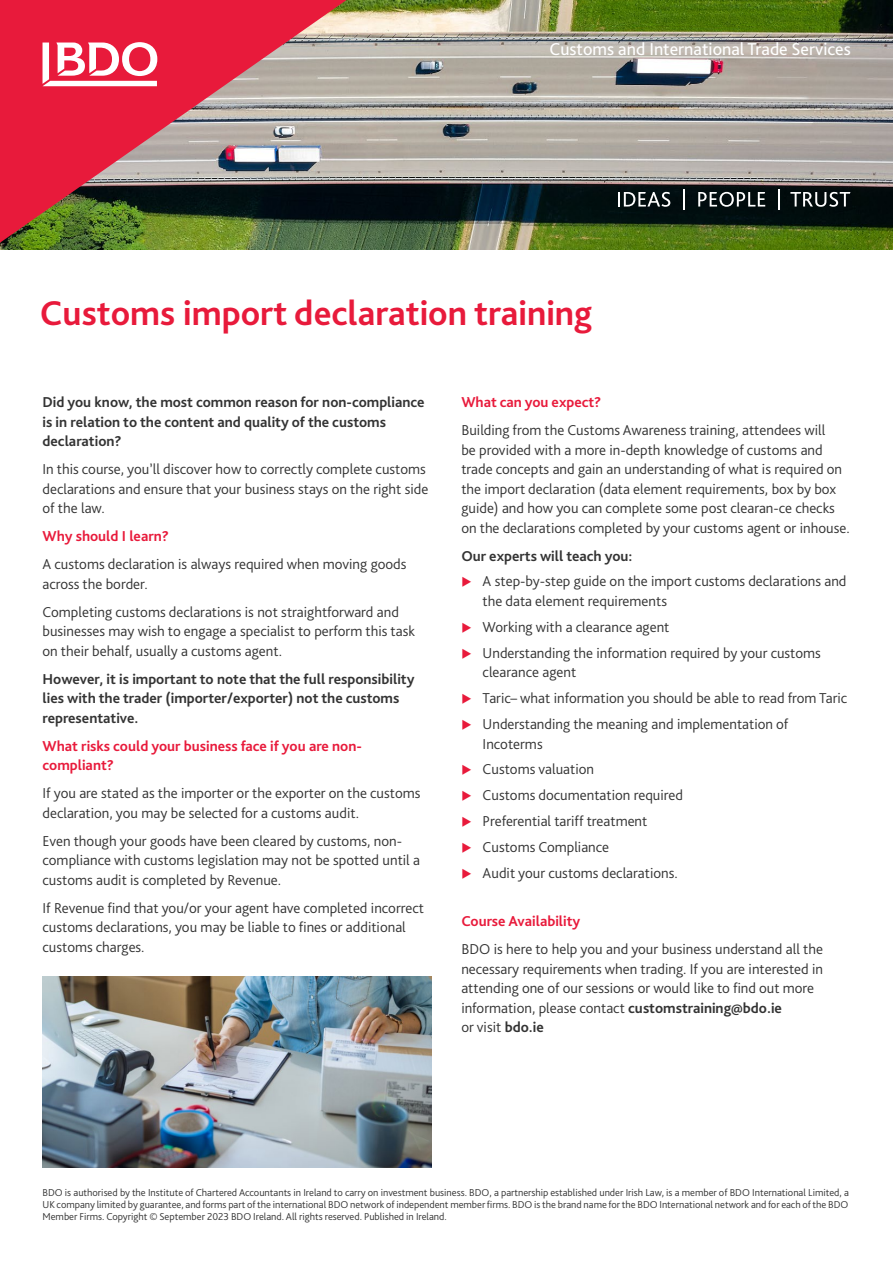
<style>
.page{position:relative;width:893px;height:1263px;background:#fff}
.page>*{position:absolute;margin:0;border:0;box-sizing:border-box;transform-origin:0 0}
.t1{font:700 36px "Bliss Pro";color:#e81a3b}
.t2{font:18px "Bliss Pro";color:#fff}
.t3{font:300 15px/19.5px "Bliss Pro";color:#333}
.t4{font:700 15px/19.5px "Bliss Pro";color:#333}
.t5{font:700 15px/19.5px "Bliss Pro";color:#e81a3b}
.t6{font:300 10.5px/12px "Bliss Pro";color:#333;text-align:justify}
.s1{font-weight:700}
</style>
<div class="page">
<img style="left:0;top:0;width:893px;height:249px">
<img style="left:43px;top:977px;width:389px;height:190px">
<img style="left:0;top:0;width:346px;height:243px">
<svg style="left:43px;top:42px;width:114px;height:44px"></svg>
<svg style="left:618px;top:192px;width:52px;height:15px"></svg>
<hr style="left:683px;top:189px;width:2px;height:21px;background:#fff">
<svg style="left:698px;top:192px;width:67px;height:15px"></svg>
<hr style="left:778px;top:189px;width:2px;height:21px;background:#fff">
<svg style="left:790px;top:192px;width:60px;height:15px"></svg>
<p class="t2" style="left:549px;top:37px;width:303px">Customs and International Trade Services</p>
<h1 class="t1" style="left:40px;top:291px;width:554px">Customs import declaration training</h1>
<p class="t4" style="left:43px;top:392px;width:384px">Did you know, the most common reason for non-compliance is in relation to the content and quality of the customs declaration?</p>
<p class="t3" style="left:43px;top:459px;width:387px">In this course, you’ll discover how to correctly complete customs declarations and ensure that your business stays on the right side of the law.</p>
<p class="t5" style="left:43px;top:526px;width:128px">Why should I learn?</p>
<p class="t3" style="left:43px;top:554px;width:366px">A customs declaration is always required when moving goods across the border.</p>
<p class="t3" style="left:43px;top:601px;width:374px">Completing customs declarations is not straightforward and businesses may wish to engage a specialist to perform this task on their behalf, usually a customs agent.</p>
<p class="t4" style="left:43px;top:668px;width:373px">However, it is important to note that the full responsibility lies with the trader (importer/exporter) not the customs representative.</p>
<p class="t5" style="left:43px;top:735px;width:321px">What risks could your business face if you are non&shy;compliant?</p>
<p class="t3" style="left:43px;top:783px;width:379px">If you are stated as the importer or the exporter on the customs declaration, you may be selected for a customs audit.</p>
<p class="t3" style="left:43px;top:830px;width:379px">Even though your goods have been cleared by customs, non&shy;compliance with customs legislation may not be spotted until a customs audit is completed by Revenue.</p>
<p class="t3" style="left:43px;top:897px;width:383px">If Revenue find that you/or your agent have completed incorrect customs declarations, you may be liable to fines or additional customs charges.</p>
<p class="t5" style="left:461px;top:392px;width:142px">What can you expect?</p>
<p class="t3" style="left:461px;top:420px;width:390px">Building from the Customs Awareness training, attendees will<br>be provided with a more in-depth knowledge of customs and trade concepts and gain an understanding of what is required on the import declaration (data element requirements, box by box guide) and how you can complete some post clearan-ce checks on the declarations completed by your customs agent or inhouse.</p>
<p class="t4" style="left:461px;top:545px;width:173px">Our experts will teach you:</p>
<p class="t3" style="left:483px;top:571px;width:365px">A step-by-step guide on the import customs declarations and the data element requirements</p>
<p class="t3" style="left:483px;top:613px;width:340px;line-height:26px">Working with a clearance agent<br>Understanding the information required by your customs</p>
<p class="t3" style="left:483px;top:659px;width:366px;line-height:26px">clearance agent<br>Taric– what information you should be able to read from Taric<br>Understanding the meaning and implementation of</p>
<p class="t3" style="left:483px;top:730px;width:202px;line-height:26px">Incoterms<br>Customs valuation<br>Customs documentation required<br>Preferential tariff treatment<br>Customs Compliance<br>Audit your customs declarations.</p>
<p class="t5" style="left:461px;top:911px;width:120px">Course Availability</p>
<p class="t3" style="left:461px;top:939px;width:363px">BDO is here to help you and your business understand all the necessary requirements when trading. If you are interested in attending one of our sessions or would like to find out more information, please contact <span class="s1">customstraining@bdo.ie<br></span>or visit <span class="s1">bdo.ie</span></p>
<p class="t6" style="left:43px;top:1187px;width:808px">BDO is authorised by the Institute of Chartered Accountants in Ireland to carry on investment business. BDO, a partnership established under Irish Law, is a member of BDO International Limited, a UK company limited by guarantee, and forms part of the international BDO network of independent member firms. BDO is the brand name for the BDO International network and for each of the BDO Member Firms. Copyright © September 2023 BDO Ireland. All rights reserved. Published in Ireland.</p>
</div>
